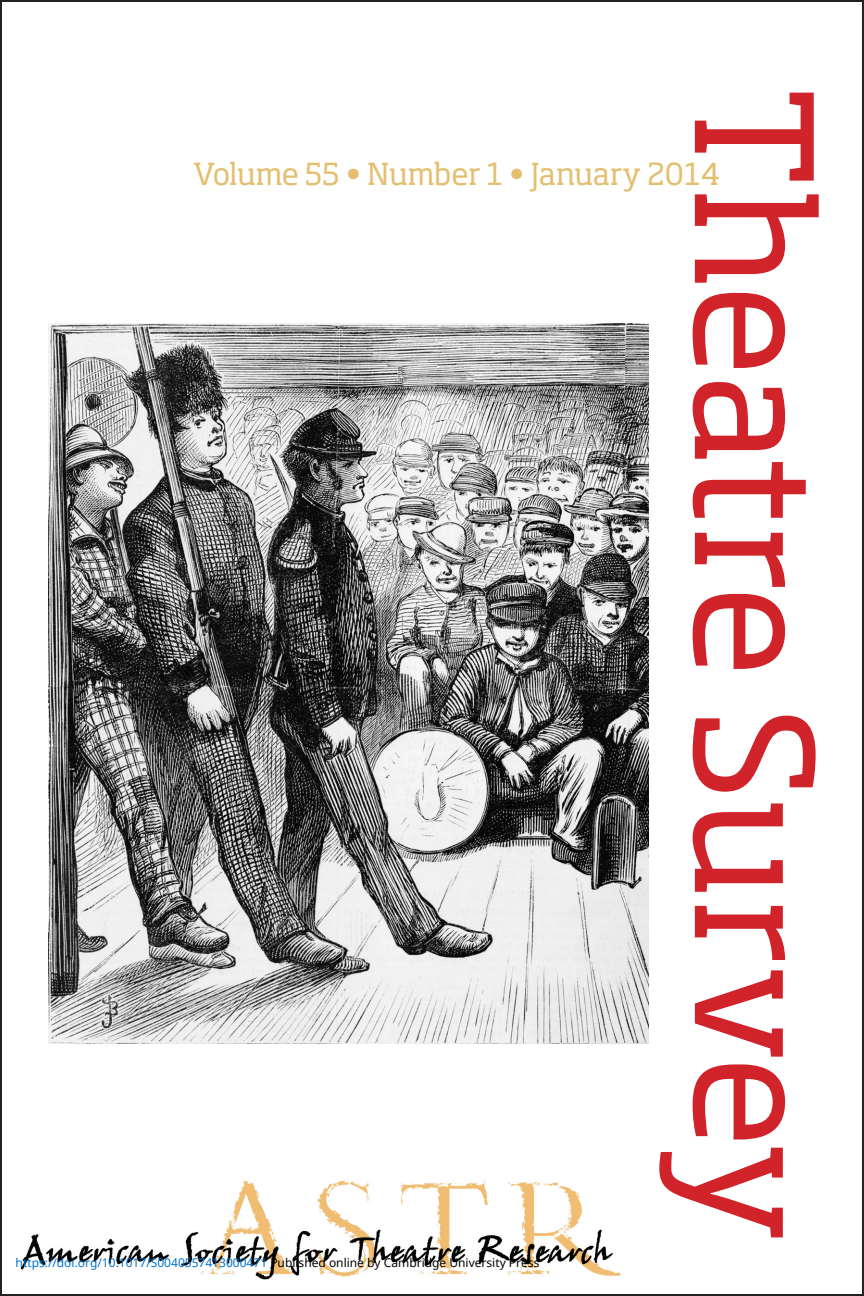
<style>
.page{position:relative;width:864px;height:1296px;background:#fff}
.page>*{position:absolute;margin:0;border:0;box-sizing:border-box;transform-origin:0 0}
.t1{font:160px "Soho Pro";letter-spacing:-.025em;color:#d1232a}
.t2{font:30px "Soho Pro";letter-spacing:-.005em;color:#e3bf70}
.t3{font:12px "Noto Sans";color:#0172cf}
.s1{color:#000}
</style>
<div class="page">
<img style="left:21px;top:1181px;width:600px;height:99px">
<img style="left:48px;top:323px;width:600px;height:720px">
<p class="t1" style="left:819px;top:86px;width:1159px;rotate:90deg">Theatre Survey</p>
<p class="t2" style="left:193px;top:162px;width:529px">Volume 55 • Number 1 • January 2014</p>
<p class="t3" style="left:16px;top:1255px;width:525px">https://doi.org/10.1017/S0040557413000471 <span class="s1">Published online by Cambridge University Press</span></p>
</div>
